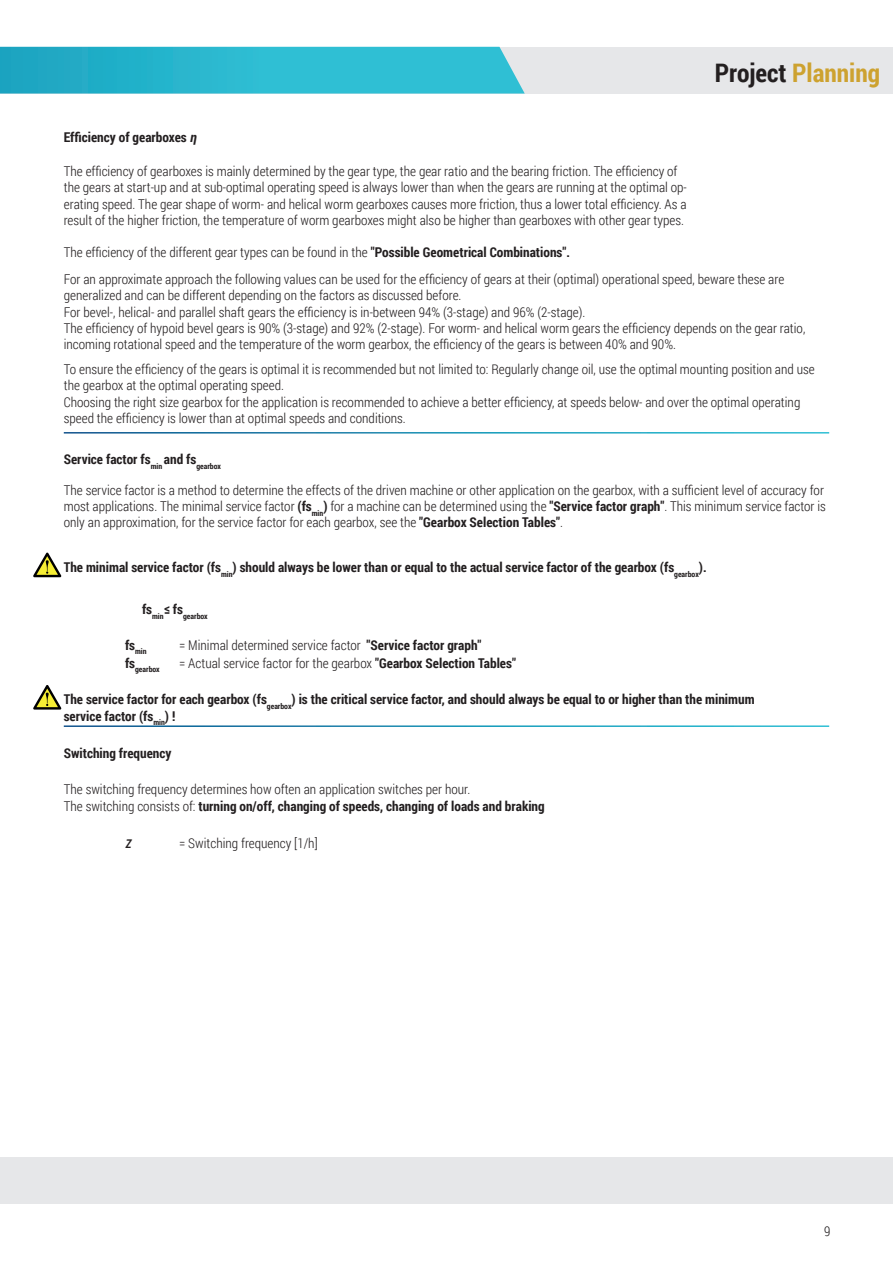
<style>
.page{position:relative;width:893px;height:1263px;background:#fff}
.page>*{position:absolute;margin:0;border:0;box-sizing:border-box;transform-origin:0 0}
.t1{font:700 25.5px "Roboto Condensed";color:#cda230}
.t2{font:300 13.5px/16.2px "Roboto Condensed";color:#231f20}
.NIV2__SUB{font:700 13.5px/16.2px "Roboto Condensed";color:#231f20}
.NIV3__SUB_SUB{font:700 13.5px "Roboto Condensed";color:#231f20}
.t3{font:italic 700 12px "Roboto Condensed";color:#231f20}
.t4{font:700 7.8px "Roboto Condensed";color:#231f20}
.s1{font-style:italic}
.s2{font-weight:700}
.s3{color:#231f20}
.s4{font-weight:300}
</style>
<div class="page">
<div style="left:0;top:47px;width:893px;height:47px;background:#e6e7e9"></div>
<div style="left:0;top:1157px;width:893px;height:46px;background:#e6e7e9"></div>
<svg style="left:0;top:47px;width:525px;height:47px;background:#2fb8cf"></svg>
<svg style="left:33px;top:553px;width:28px;height:24px"></svg>
<svg style="left:33px;top:685px;width:28px;height:25px"></svg>
<p class="NIV2__SUB" style="left:64px;top:128px;width:137px">Efficiency of gearboxes <span class="s1">η</span></p>
<p class="t2" style="left:64px;top:163px;width:625px">The efficiency of gearboxes is mainly determined by the gear type, the gear ratio and the bearing friction. The efficiency of the gears at start-up and at sub-optimal operating speed is always lower than when the gears are running at the optimal op&shy;erating speed. The gear shape of worm- and helical worm gearboxes causes more friction, thus a lower total efficiency. As a result of the higher friction, the temperature of worm gearboxes might also be higher than gearboxes with other gear types.</p>
<p class="t2" style="left:64px;top:244px;width:508px">The efficiency of the different gear types can be found in the <span class="s2">"Possible Geometrical Combinations".</span></p>
<p class="t1" style="left:715px;top:55px;width:167px"><span class="s3">Project</span> Planning</p>
<p class="t2" style="left:64px;top:271px;width:722px">For an approximate approach the following values can be used for the efficiency of gears at their (optimal) operational speed, beware these are generalized and can be different depending on the factors as discussed before.</p>
<p class="t2" style="left:64px;top:303px;width:523px">For bevel-, helical- and parallel shaft gears the efficiency is in-between 94% (3-stage) and 96% (2-stage).</p>
<p class="t2" style="left:64px;top:319px;width:743px">The efficiency of hypoid bevel gears is 90% (3-stage) and 92% (2-stage). For worm- and helical worm gears the efficiency depends on the gear ratio, incoming rotational speed and the temperature of the worm gearbox, the efficiency of the gears is between 40% and 90%.</p>
<p class="t2" style="left:64px;top:361px;width:752px">To ensure the efficiency of the gears is optimal it is recommended but not limited to: Regularly change oil, use the optimal mounting position and use the gearbox at the optimal operating speed.</p>
<p class="t2" style="left:64px;top:393px;width:738px">Choosing the right size gearbox for the application is recommended to achieve a better efficiency, at speeds below- and over the optimal operating speed the efficiency is lower than at optimal speeds and conditions.</p>
<p class="NIV2__SUB" style="left:64px;top:451px;width:159px">Service factor fs<sub>min</sub> and fs<sub>gearbox</sub></p>
<p class="t2" style="left:64px;top:481px;width:764px">The service factor is a method to determine the effects of the driven machine or other application on the gearbox, with a sufficient level of accuracy for most applications. The minimal service factor <span class="s2">(fs</span><sub>min</sub><span class="s2">)</span> for a machine can be determined using the <span class="s2">"Service factor graph"</span>. This minimum service factor is only an approximation, for the service factor for each gearbox, see the <span class="s2">"Gearbox Selection Tables"</span>.</p>
<p class="NIV2__SUB" style="left:64px;top:559px;width:644px">The minimal service factor (fs<sub>min</sub>) should always be lower than or equal to the actual service factor of the gearbox (fs<sub>gearbox</sub>).</p>
<p class="t4" style="left:142px;top:610px;width:67px"><sup>fs</sup>min<sup>≤</sup> <sup>fs</sup>gearbox</p>
<p class="t4" style="left:125px;top:646px;width:23px"><sup>fs</sup>min</p>
<p class="t2" style="left:179px;top:636px;width:304px">= Minimal determined service factor <span class="s2">"Service factor graph"</span></p>
<p class="t4" style="left:125px;top:664px;width:36px"><sup>fs</sup>gearbox</p>
<p class="t2" style="left:179px;top:654px;width:338px">= Actual service factor for the gearbox <span class="s2">"Gearbox Selection Tables"</span></p>
<p class="NIV2__SUB" style="left:64px;top:691px;width:692px">The service factor for each gearbox (fs<sub>gearbox</sub>) is the critical service factor, and should always be equal to or higher than the minimum service factor (fs<sub>min</sub>) !</p>
<p class="NIV3__SUB_SUB" style="left:64px;top:744px;width:109px">Switching frequency</p>
<p class="t2" style="left:64px;top:781px;width:408px">The switching frequency determines how often an application switches per hour.</p>
<p class="NIV2__SUB" style="left:64px;top:797px;width:482px"><span class="s4">The switching consists of:</span> turning on/off, changing of speeds, changing of loads and braking</p>
<p class="t3" style="left:125px;top:836px;width:10px">Z</p>
<p class="t2" style="left:179px;top:835px;width:140px">= Switching frequency [1/h]</p>
<p class="t2" style="left:824px;top:1222px;width:8px">9</p>
</div>
